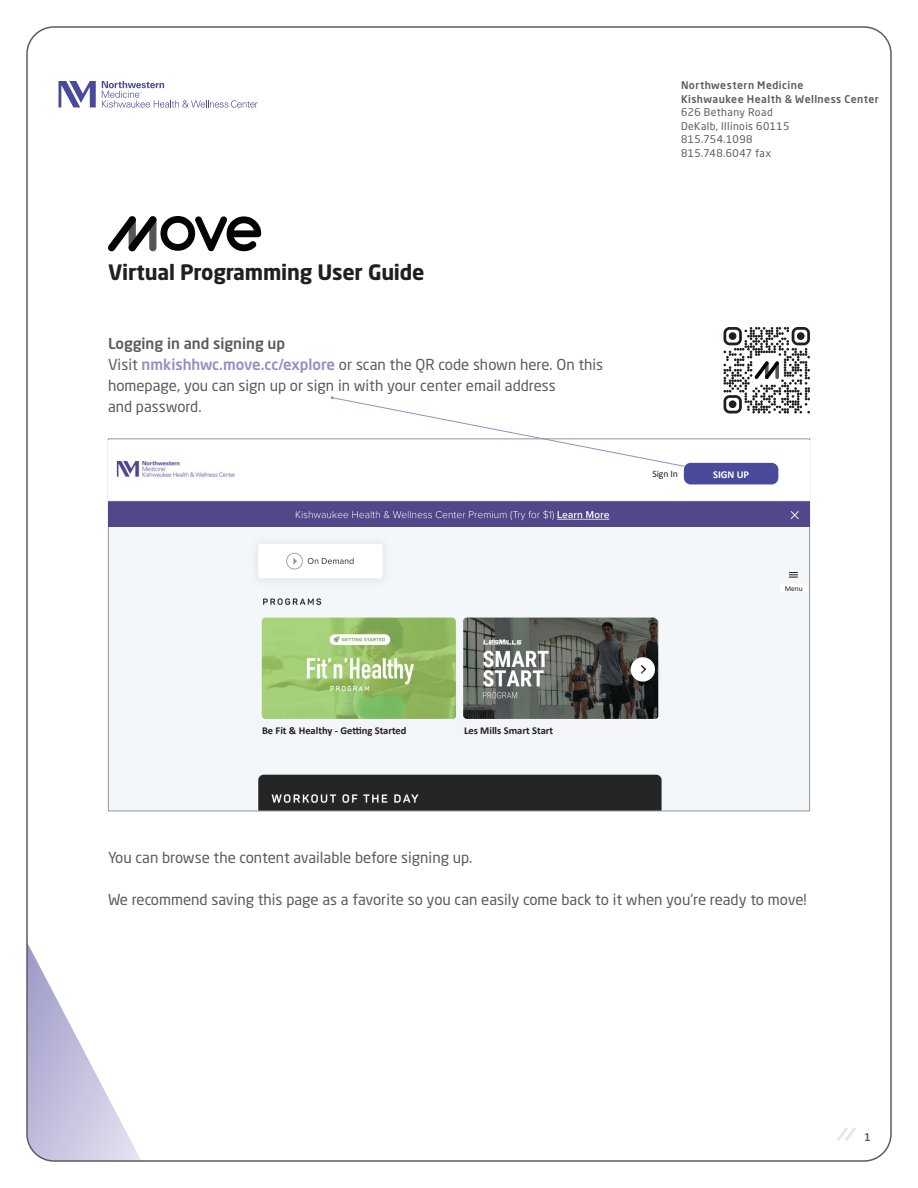
<style>
.page{position:relative;width:918px;height:1188px;background:#fff}
.page>*{position:absolute;margin:0;border:0;box-sizing:border-box;transform-origin:0 0}
.t1{font:700 21px "Neo Sans Pro";letter-spacing:-.01em;color:#231f20}
.t2{font:15px/21px "Neo Sans Pro";color:#5c5c5f}
.t3{font:10.5px/13.5px "Neo Sans Pro";letter-spacing:.035em;color:#5c5c5f}
.t4{font:500 10.5px/13.5px "Neo Sans Pro";letter-spacing:.04em;color:#5c5c5f}
.t5{font:700 10.5px "Calibri";color:#231f20}
.t6{font:700 10.5px "Calibri";color:#fff}
.t7{font:9.75px "Calibri";letter-spacing:-.01em;color:#231f20}
.t8{font:7.5px "Calibri";color:#231f20}
.s1{font-weight:500}
.s2{font-weight:500;color:#938fc3}
</style>
<div class="page">
<svg style="left:29px;top:439px;width:120px;height:720px"></svg>
<svg style="left:837px;top:1128px;width:19px;height:13px"></svg>
<img style="left:110px;top:527px;width:698px;height:282px">
<img style="left:109px;top:441px;width:700px;height:86px">
<svg style="left:59px;top:81px;width:37px;height:26px"></svg>
<svg style="left:102px;top:81px;width:156px;height:27px"></svg>
<svg style="left:108px;top:216px;width:153px;height:35px"></svg>
<svg style="left:724px;top:327px;width:86px;height:86px"></svg>
<div style="left:646px;top:451px;width:161px;height:38px;background:#fff"></div>
<div style="left:684px;top:463px;width:94px;height:21px;background:#494a9b;border-radius:7px"></div>
<div style="left:780px;top:584px;width:27px;height:8px;background:#fff"></div>
<svg style="left:789px;top:572px;width:9px;height:6px"></svg>
<svg style="left:331px;top:396px;width:354px;height:71px"></svg>
<img style="left:262px;top:618px;width:194px;height:101px">
<img style="left:463px;top:618px;width:194px;height:101px">
<svg style="left:631px;top:657px;width:24px;height:25px"></svg>
<div style="left:255px;top:721px;width:196px;height:19px;background:#f3f5f9"></div>
<div style="left:457px;top:721px;width:196px;height:19px;background:#f3f5f9"></div>
<h1 class="t1" style="left:108px;top:258px;width:318px">Virtual Programming User Guide</h1>
<p class="t2" style="left:108px;top:333px;width:497px"><span class="s1">Logging in and signing up<br></span>Visit <span class="s2">nmkishhwc.move.cc/explore</span> or scan the QR code shown here. On this homepage, you can sign up or sign in with your center email address<br>and password.</p>
<p class="t4" style="left:681px;top:78px;width:199px">Northwestern Medicine<br>Kishwaukee Health &amp; Wellness Center</p>
<p class="t3" style="left:681px;top:105px;width:110px">626 Bethany Road<br>DeKalb, Illinois 60115<br>815.754.1098<br>815.748.6047 fax</p>
<p class="t7" style="left:652px;top:467px;width:27px">Sign In</p>
<p class="t6" style="left:713px;top:467px;width:38px">SIGN UP</p>
<p class="t8" style="left:785px;top:584px;width:19px">Menu</p>
<p class="t5" style="left:262px;top:724px;width:146px">Be Fit &amp; Healthy - Getting Started</p>
<p class="t5" style="left:464px;top:724px;width:91px">Les Mills Smart Start</p>
<p class="t2" style="left:108px;top:847px;width:366px">You can browse the content available before signing up.</p>
<p class="t2" style="left:108px;top:889px;width:700px">We recommend saving this page as a favorite so you can easily come back to it when you’re ready to move!</p>
<p class="t4" style="left:864px;top:1130px;width:8px">1</p>
</div>
